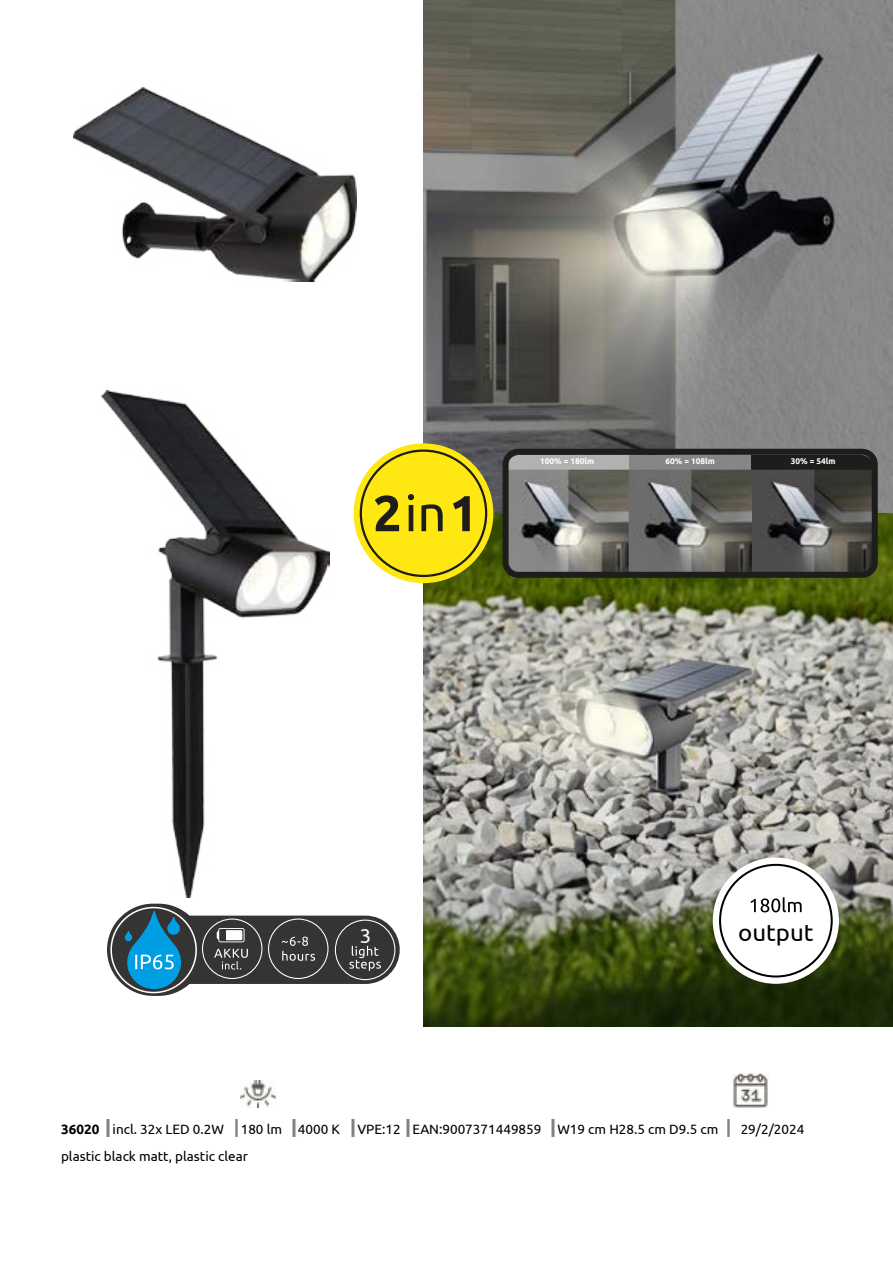
<style>
.page{position:relative;width:893px;height:1263px;background:#fff}
.page>*{position:absolute;margin:0;border:0;box-sizing:border-box;transform-origin:0 0}
.t1{font:24px "Ubuntu";color:#000}
.t2{font:20.25px "Ubuntu";color:#fff}
.t3{font:13.5px "Ubuntu";color:#000}
.t4{font:700 8.25px "Ubuntu";color:#fff}
.s1{font-weight:700}
</style>
<div class="page">
<img style="left:423px;top:0;width:470px;height:1026px">
<img style="left:101px;top:391px;width:228px;height:506px">
<img style="left:74px;top:88px;width:283px;height:194px">
<div style="left:354px;top:443px;width:139px;height:140px;background:#ffe711;border-radius:50%"></div>
<svg style="left:360px;top:449px;width:127px;height:128px"></svg>
<img style="left:506px;top:470px;width:369px;height:105px">
<div style="left:629px;top:455px;width:123px;height:15px;background:#868686"></div>
<div style="left:506px;top:455px;width:123px;height:15px;background:#b1b1b1"></div>
<div style="left:752px;top:455px;width:123px;height:15px;background:#1d1d1b"></div>
<div style="left:503px;top:449px;width:375px;height:129px;border:6px solid #1d1d1b;border-radius:13px"></div>
<img style="left:241px;top:1081px;width:34px;height:26px">
<img style="left:733px;top:1074px;width:35px;height:33px">
<img style="left:106px;top:1119px;width:4px;height:17px">
<img style="left:235px;top:1120px;width:3px;height:17px">
<img style="left:292px;top:1120px;width:4px;height:17px">
<img style="left:351px;top:1120px;width:4px;height:17px">
<img style="left:406px;top:1120px;width:4px;height:17px">
<img style="left:551px;top:1120px;width:4px;height:17px">
<img style="left:727px;top:1120px;width:3px;height:17px">
<div style="left:713px;top:857px;width:126px;height:127px;background:#fff;border-radius:50%"></div>
<svg style="left:719px;top:864px;width:114px;height:113px"></svg>
<svg style="left:107px;top:904px;width:293px;height:92px"></svg>
<p class="t4" style="left:540px;top:456px;width:56px">100% = 180lm</p>
<p class="t4" style="left:665px;top:456px;width:51px">60% = 108lm</p>
<p class="t4" style="left:791px;top:456px;width:46px">30% = 54lm</p>
<h2 class="t2" style="left:360px;top:923px;width:13px">3</h2>
<h1 class="t1" style="left:738px;top:918px;width:77px">output</h1>
<p class="t3" style="left:61px;top:1120px;width:280px"><span class="s1">36020</span> incl. 32x LED 0.2W 180 lm 4000 K</p>
<p class="t3" style="left:357px;top:1120px;width:362px">VPE:12 EAN:9007371449859 W19 cm H28.5 cm D9.5 cm</p>
<p class="t3" style="left:741px;top:1120px;width:65px">29/2/2024</p>
<p class="t3" style="left:61px;top:1148px;width:188px">plastic black matt, plastic clear</p>
</div>
